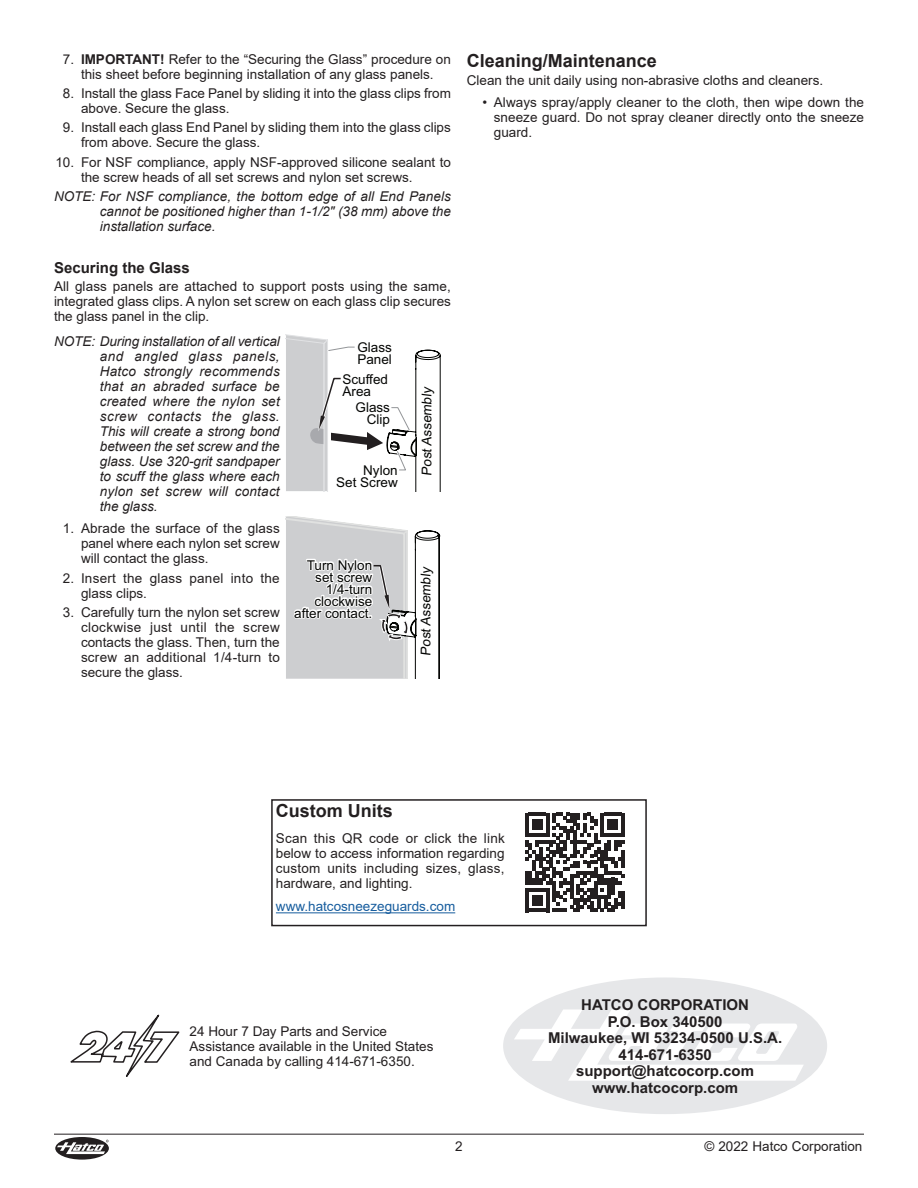
<style>
.page{position:relative;width:918px;height:1188px;background:#fff}
.page>*{position:absolute;margin:0;border:0;box-sizing:border-box;transform-origin:0 0}
.Heading_QS{font:700 18px "Arial";color:#231f20}
.Heading{font:700 18px "Arial";color:#231f20}
.Heading2_QS{font:700 15px/16.5px "Arial";color:#231f20;text-align:center}
.No__Step_QS{font:13.5px/15px "Arial";color:#231f20;text-align:justify}
.Notes_QS{font:italic 13.5px/15px "Arial";color:#231f20;text-align:justify}
.Body_QS{font:13.5px/15px "Arial";color:#231f20;text-align:justify}
.t1{font:13.5px/12px "Arial";color:#040503;text-align:right}
.Body{font:13.5px/15px "Arial";letter-spacing:.015em;color:#231f20;text-align:justify}
.No__Step_QS-2{font:13.5px/15px "Arial";letter-spacing:.02em;color:#231f20}
.Body-2{font:13.5px "Arial";color:#175d9e}
.s1{font-weight:700}
</style>
<div class="page">
<hr style="left:54px;top:1134px;width:810px;height:1px;background:#231f20">
<svg style="left:55px;top:1137px;width:54px;height:23px"></svg>
<svg style="left:286px;top:334px;width:155px;height:345px"></svg>
<svg style="left:70px;top:1015px;width:110px;height:62px"></svg>
<svg style="left:503px;top:977px;width:324px;height:137px;fill:#e6e7e9"></svg>
<hr style="left:276px;top:912px;width:179px;height:1px;background:#175d9e">
<svg style="left:525px;top:813px;width:100px;height:99px"></svg>
<hr style="left:621px;top:892px;width:4px;height:17px;background:#231f20">
<div style="left:271px;top:799px;width:376px;height:127px;border:2px solid #231f20"></div>
<p class="No__Step_QS" style="left:63px;top:52px;width:389px;text-align:center">7. <span class="s1">IMPORTANT!</span> Refer to the “Securing the Glass” procedure on this sheet before beginning installation of any glass panels.</p>
<p class="No__Step_QS" style="left:81px;top:86px;width:371px;text-indent:-18px">8. Install the glass Face Panel by sliding it into the glass clips from above. Secure the glass.</p>
<p class="No__Step_QS" style="left:81px;top:120px;width:371px;text-indent:-18px">9. Install each glass End Panel by sliding them into the glass clips from above. Secure the glass.</p>
<p class="No__Step_QS" style="left:81px;top:154px;width:371px;text-indent:-26px">10. For NSF compliance, apply NSF-approved silicone sealant to the screw heads of all set screws and nylon set screws.</p>
<p class="Notes_QS" style="left:100px;top:189px;width:353px;text-indent:-46px">NOTE: For NSF compliance, the bottom edge of all End Panels cannot be positioned higher than 1-1/2″ (38 mm) above the installation surface.</p>
<p class="Heading2_QS" style="left:54px;top:259px;width:137px">Securing the Glass</p>
<p class="Body_QS" style="left:54px;top:279px;width:398px">All glass panels are attached to support posts using the same, integrated glass clips. A nylon set screw on each glass clip secures the glass panel in the clip.</p>
<p class="t1" style="left:357px;top:341px;width:36px;text-align:left">Glass<br>Panel</p>
<p class="t1" style="left:343px;top:373px;width:47px;text-align:left">Scuffed<br>Area</p>
<p class="Notes_QS" style="left:100px;top:334px;width:181px;text-indent:-46px">NOTE: During installation of all vertical and angled glass panels, Hatco strongly recommends that an abraded surface be created where the nylon set screw contacts the glass.<br>This will create a strong bond between the set screw and the glass. Use 320-grit sandpaper to scuff the glass where each nylon set screw will contact the glass.</p>
<p class="t1" style="left:421px;top:476px;width:92px;rotate:-90deg">PostAssembly</p>
<p class="t1" style="left:356px;top:402px;width:36px">Glass<br>Clip</p>
<p class="t1" style="left:336px;top:464px;width:63px">Nylon<br>Set Screw</p>
<p class="No__Step_QS" style="left:81px;top:521px;width:200px;text-indent:-18px">1. Abrade the surface of the glass panel where each nylon set screw will contact the glass.</p>
<p class="No__Step_QS-2" style="left:81px;top:570px;width:200px;text-indent:-18px">2. Insert the glass panel into the glass clips.</p>
<p class="No__Step_QS" style="left:81px;top:605px;width:200px;text-indent:-18px">3. Carefully turn the nylon set screw clockwise just until the screw contacts the glass. Then, turn the screw an additional 1/4-turn to secure the glass.</p>
<p class="t1" style="left:294px;top:559px;width:80px">Turn Nylon set screw<br>1/4-turn clockwise after contact.</p>
<p class="t1" style="left:420px;top:656px;width:92px;rotate:-90deg">PostAssembly</p>
<p class="Heading_QS" style="left:467px;top:48px;width:192px">Cleaning/Maintenance</p>
<p class="Body_QS" style="left:467px;top:73px;width:358px">Clean the unit daily using non-abrasive cloths and cleaners.</p>
<p class="No__Step_QS" style="left:494px;top:94px;width:372px;text-indent:-11px">• Always spray/apply cleaner to the cloth, then wipe down the sneeze guard. Do not spray cleaner directly onto the sneeze guard.</p>
<p class="Heading" style="left:276px;top:798px;width:119px">Custom Units</p>
<p class="Body" style="left:276px;top:830px;width:230px">Scan this QR code or click the link below to access information regarding custom units including sizes, glass, hardware, and lighting.</p>
<p class="Body-2" style="left:276px;top:897px;width:181px">www.hatcosneezeguards.com</p>
<p class="Body_QS" style="left:190px;top:1024px;width:245px;text-align:left">24 Hour 7 Day Parts and Service<br>Assistance available in the United States and Canada by calling 414-671-6350.</p>
<p class="Heading2_QS" style="left:548px;top:997px;width:236px">HATCO CORPORATION<br>P.O. Box 340500<br>Milwaukee, WI 53234-0500 U.S.A.<br>414-671-6350 support@hatcocorp.com www.hatcocorp.com</p>
<p class="Body_QS" style="left:455px;top:1138px;width:9px">2</p>
<p class="Body_QS" style="left:704px;top:1138px;width:160px">© 2022 Hatco Corporation</p>
</div>
